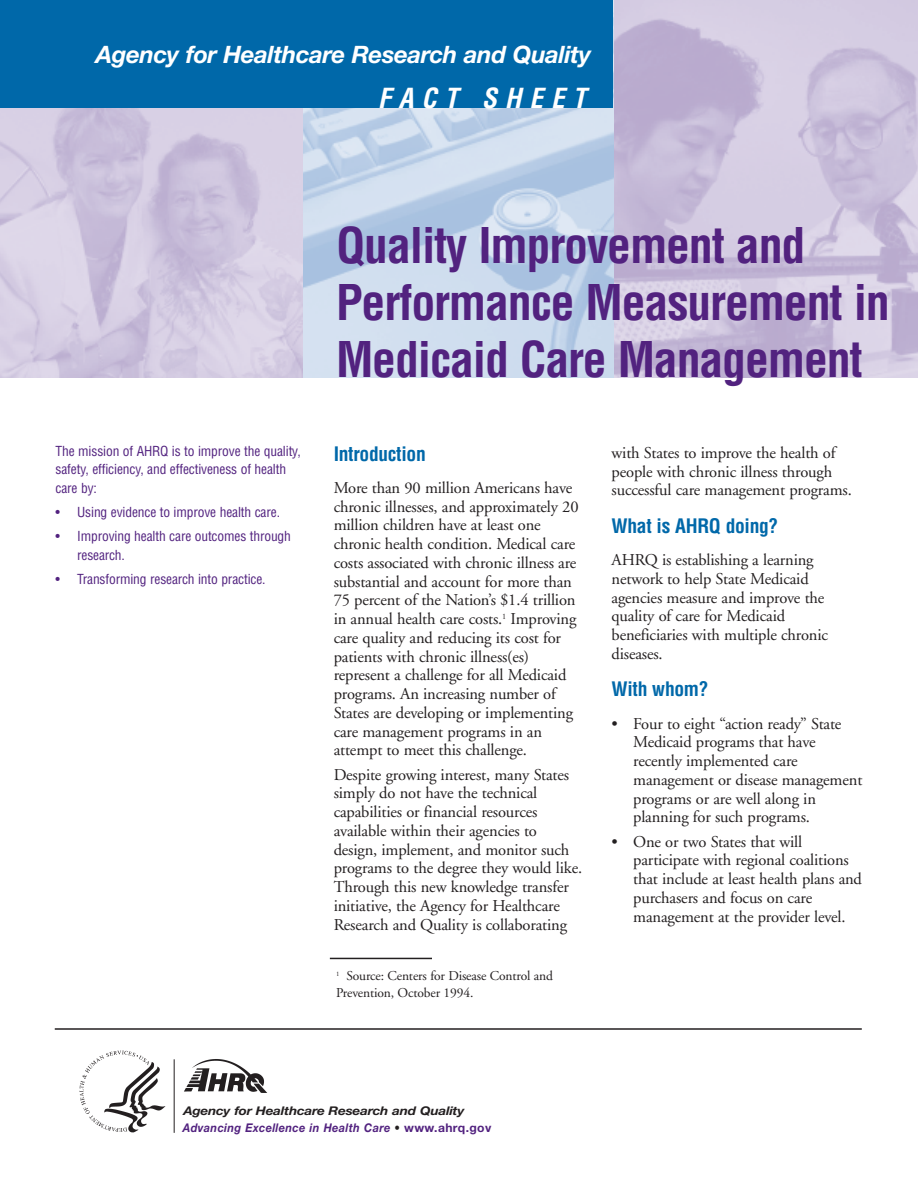
<style>
.page{position:relative;width:918px;height:1188px;background:#fff}
.page>*{position:absolute;margin:0;border:0;box-sizing:border-box;transform-origin:0 0}
.t1{font:700 condensed 48px/57px "Helvetica";letter-spacing:-.025em;color:#52227f}
.t2{font:italic 700 condensed 27px "Helvetica";letter-spacing:.3em;color:#fff}
.t3{font:italic 700 24px "Helvetica Neue";letter-spacing:-.015em;color:#fff}
.t4{font:700 condensed 19.5px "Helvetica";letter-spacing:-.015em;color:#0068a9}
.t5{font:16.5px/18.8px "Adobe Garamond";letter-spacing:-.01em;color:#231f20}
.t6{font:condensed 13.5px/18.8px "Helvetica";letter-spacing:-.01em;color:#52227f}
.t7{font:13.5px/16.5px "Adobe Garamond";letter-spacing:-.01em;color:#231f20}
.t8{font:italic 700 12px "Helvetica Neue";letter-spacing:.035em;color:#52227f;scale:.92 1}
.t9{font:italic 700 12px "Helvetica Neue";letter-spacing:-.015em;color:#231f20;scale:1.14 1}
.s1{color:#231f20}
.s2{font-style:normal}
</style>
<div class="page">
<img style="left:0;top:108px;width:304px;height:270px">
<img style="left:304px;top:1px;width:310px;height:377px">
<img style="left:614px;top:0;width:304px;height:378px">
<div style="left:0;top:0;width:613px;height:108px;background:#0068a9"></div>
<img style="left:79px;top:1050px;width:87px;height:83px">
<img style="left:184px;top:1059px;width:83px;height:34px">
<hr style="left:174px;top:1059px;width:1px;height:74px;background:#231f20">
<hr style="left:55px;top:1028px;width:807px;height:2px;background:#231f20">
<hr style="left:330px;top:958px;width:102px;height:1px;background:#231f20">
<h3 class="t3" style="left:96px;top:46px;width:497px">Agency for Healthcare Research and Quality</h3>
<h2 class="t2" style="left:378px;top:83px;width:210px">FACT SHEET</h2>
<p class="t6" style="left:56px;top:442px;width:247px">The mission of AHRQ is to improve the quality, safety, efficiency, and effectiveness of health care by:</p>
<p class="t6" style="left:56px;top:503px;width:226px">• Using evidence to improve health care.</p>
<p class="t6" style="left:77px;top:527px;width:215px;text-indent:-22px">• Improving health care outcomes through research.</p>
<p class="t6" style="left:56px;top:570px;width:212px">• Transforming research into practice.</p>
<h1 class="t1" style="left:336px;top:218px;width:555px">Quality Improvement and<br>Performance Measurement in<br>Medicaid Care Management</h1>
<p class="t4" style="left:334px;top:443px;width:94px">Introduction</p>
<p class="t5" style="left:334px;top:480px;width:246px">More than 90 million Americans have chronic illnesses, and approximately 20 million children have at least one chronic health condition. Medical care costs associated with chronic illness are substantial and account for more than 75 percent of the Nation’s $1.4 trillion in annual health care costs.<sup>1</sup> Improving care quality and reducing its cost for patients with chronic illness(es) represent a challenge for all Medicaid programs. An increasing number of States are developing or implementing care management programs in an attempt to meet this challenge.</p>
<p class="t5" style="left:334px;top:766px;width:250px">Despite growing interest, many States simply do not have the technical capabilities or financial resources available within their agencies to design, implement, and monitor such programs to the degree they would like.<br>Through this new knowledge transfer initiative, the Agency for Healthcare Research and Quality is collaborating</p>
<p class="t7" style="left:336px;top:969px;width:219px"><sup>1</sup> Source: Centers for Disease Control and<br>Prevention, October 1994.</p>
<p class="t5" style="left:612px;top:445px;width:242px">with States to improve the health of people with chronic illness through successful care management programs.</p>
<p class="t4" style="left:612px;top:515px;width:168px">What is AHRQ doing?</p>
<p class="t5" style="left:612px;top:552px;width:218px">AHRQ is establishing a learning network to help State Medicaid agencies measure and improve the quality of care for Medicaid beneficiaries with multiple chronic diseases.</p>
<p class="t4" style="left:612px;top:678px;width:98px">With whom?</p>
<p class="t5" style="left:633px;top:716px;width:231px;text-indent:-22px">• Four to eight “action ready” State<br>Medicaid programs that have recently implemented care management or disease management programs or are well along in planning for such programs.</p>
<p class="t5" style="left:633px;top:833px;width:230px;text-indent:-22px">• One or two States that will participate with regional coalitions that include at least health plans and purchasers and focus on care management at the provider level.</p>
<p class="t9" style="left:183px;top:1106px;width:248px">Agency for Healthcare Research and Quality</p>
<p class="t8" style="left:183px;top:1124px;width:337px">Advancing Excellence in Health Care <span class="s1">•</span> <span class="s2">www.ahrq.gov</span></p>
</div>
